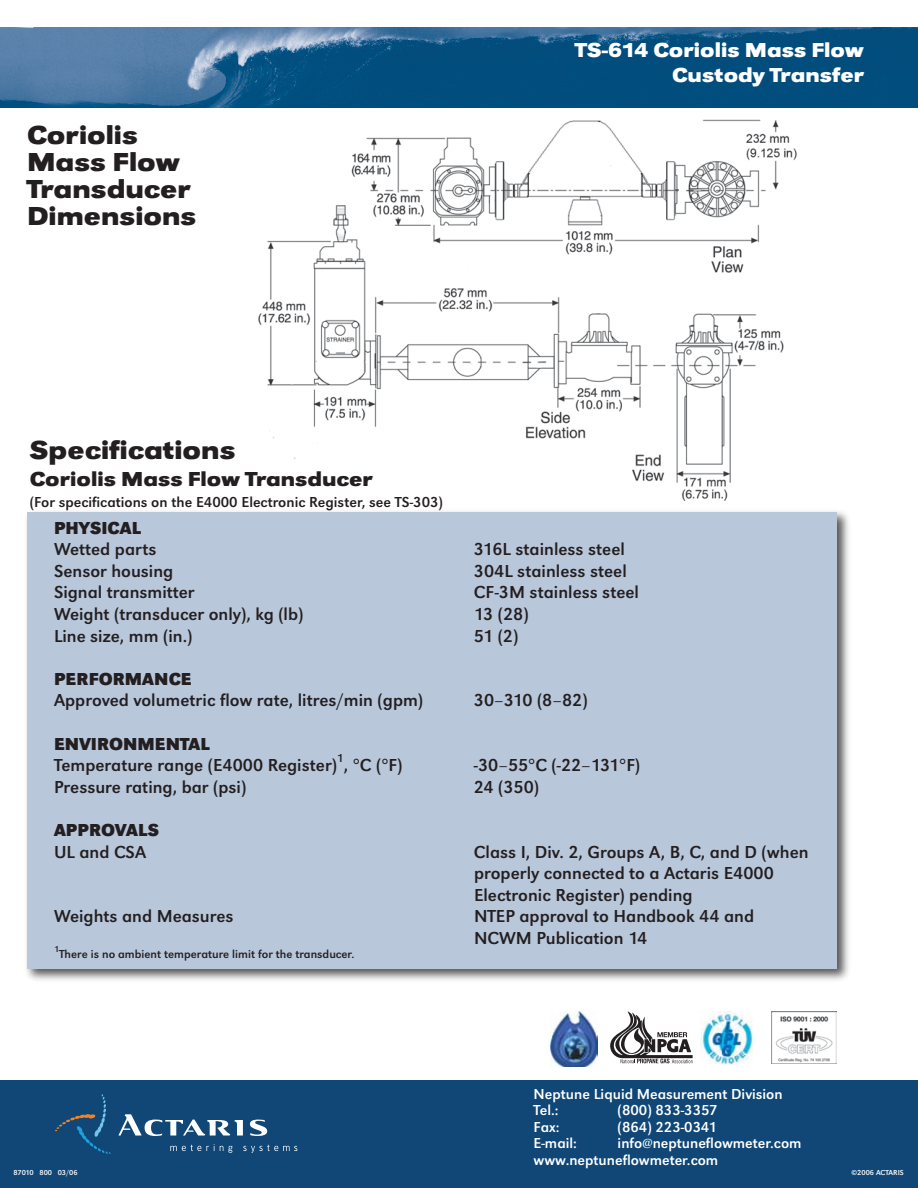
<style>
.page{position:relative;width:918px;height:1188px;background:#fff}
.page>*{position:absolute;margin:0;border:0;box-sizing:border-box;transform-origin:0 0}
.t1{font:27px/27px "URW Grotesk T Bold Extr Wide";color:#231f20}
.t2{font:21px/25.2px "URW Grotesk T Bold Extr Wide";color:#fff;text-align:right}
.t3{font:21px "URW Grotesk T Bold Extr Wide";color:#231f20}
.t4{font:18px/21.6px "URW Grotesk T";color:#231f20}
.t5{font:700 18px "URW Grotesk T";color:#231f20}
.t6{font:15px/16.5px "URW Grotesk T";color:#fff}
.t7{font:15px "URW Grotesk T";color:#231f20}
.t8{font:12px "URW Grotesk T";color:#231f20}
.t9{font:9px "URW Grotesk T";color:#231f20}
.t10{font:7.5px "URW Grotesk T";color:#fff}
</style>
<div class="page">
<img style="left:258px;top:119px;width:539px;height:382px">
<div style="left:0;top:1080px;width:918px;height:108px;background:#104776"></div>
<img style="left:0;top:27px;width:918px;height:81px">
<div style="left:23px;top:509px;width:829px;height:475px;background:#231f20;opacity:.75"></div>
<div style="left:27px;top:512px;width:810px;height:457px;background:#b9c7db"></div>
<svg style="left:55px;top:1094px;width:56px;height:60px"></svg>
<svg style="left:250px;top:1120px;width:17px;height:16px"></svg>
<svg style="left:118px;top:1114px;width:125px;height:22px"></svg>
<svg style="left:170px;top:1144px;width:62px;height:9px"></svg>
<svg style="left:243px;top:1145px;width:54px;height:8px"></svg>
<img style="left:700px;top:1012px;width:53px;height:53px">
<svg style="left:610px;top:1011px;width:83px;height:52px"></svg>
<img style="left:550px;top:1011px;width:48px;height:56px">
<img style="left:772px;top:1012px;width:65px;height:51px">
<h1 class="t1" style="left:27px;top:122px;width:171px">Coriolis<br>Mass Flow<br>Transducer<br>Dimensions</h1>
<h1 class="t1" style="left:30px;top:436px;width:207px">Specifications</h1>
<p class="t3" style="left:30px;top:467px;width:345px">Coriolis Mass Flow Transducer</p>
<p class="t7" style="left:30px;top:494px;width:415px">(For specifications on the E4000 Electronic Register, see TS-303)</p>
<p class="t2" style="left:575px;top:37px;width:290px">TS-614 Coriolis Mass Flow<br>Custody Transfer</p>
<p class="t5" style="left:54px;top:517px;width:89px">PHYSICAL</p>
<p class="t4" style="left:54px;top:538px;width:104px">Wetted parts</p>
<p class="t4" style="left:474px;top:538px;width:152px">316L stainless steel</p>
<p class="t4" style="left:54px;top:560px;width:121px">Sensor housing</p>
<p class="t4" style="left:474px;top:560px;width:154px">304L stainless steel</p>
<p class="t4" style="left:54px;top:582px;width:142px">Signal transmitter</p>
<p class="t4" style="left:474px;top:582px;width:167px">CF-3M stainless steel</p>
<p class="t4" style="left:54px;top:603px;width:251px">Weight (transducer only), kg (lb)</p>
<p class="t4" style="left:474px;top:603px;width:56px">13 (28)</p>
<p class="t4" style="left:54px;top:625px;width:140px">Line size, mm (in.)</p>
<p class="t4" style="left:474px;top:625px;width:46px">51 (2)</p>
<p class="t5" style="left:54px;top:668px;width:139px">PERFORMANCE</p>
<p class="t4" style="left:54px;top:690px;width:371px">Approved volumetric flow rate, litres/min (gpm)</p>
<p class="t4" style="left:474px;top:690px;width:115px">30–310 (8–82)</p>
<p class="t5" style="left:54px;top:733px;width:157px">ENVIRONMENTAL</p>
<p class="t4" style="left:54px;top:754px;width:350px">Temperature range (E4000 Register) , °C (°F)</p>
<p class="t8" style="left:337px;top:751px;width:8px">1</p>
<p class="t4" style="left:474px;top:754px;width:168px">-30–55°C (-22–131°F)</p>
<p class="t4" style="left:54px;top:776px;width:194px">Pressure rating, bar (psi)</p>
<p class="t4" style="left:474px;top:776px;width:67px">24 (350)</p>
<p class="t5" style="left:54px;top:820px;width:107px">APPROVALS</p>
<p class="t4" style="left:54px;top:841px;width:94px">UL and CSA</p>
<p class="t4" style="left:474px;top:841px;width:336px">Class I, Div. 2, Groups A, B, C, and D (when properly connected to a Actaris E4000<br>Electronic Register) pending</p>
<p class="t4" style="left:54px;top:906px;width:181px">Weights and Measures</p>
<p class="t4" style="left:474px;top:906px;width:282px">NTEP approval to Handbook 44 and<br>NCWM Publication 14</p>
<p class="t9" style="left:54px;top:944px;width:7px">1</p>
<p class="t8" style="left:59px;top:948px;width:297px">There is no ambient temperature limit for the transducer.</p>
<p class="t6" style="left:534px;top:1085px;width:251px">Neptune Liquid Measurement Division<br>Tel.:</p>
<p class="t6" style="left:618px;top:1102px;width:101px">(800) 833-3357</p>
<p class="t6" style="left:534px;top:1118px;width:27px">Fax:</p>
<p class="t6" style="left:618px;top:1118px;width:101px">(864) 223-0341</p>
<p class="t6" style="left:534px;top:1135px;width:45px">E-mail:</p>
<p class="t6" style="left:534px;top:1135px;width:269px;text-indent:84px">info@neptuneflowmeter.com www.neptuneflowmeter.com</p>
<p class="t10" style="left:14px;top:1169px;width:66px">87010 800 03/06</p>
<p class="t10" style="left:852px;top:1169px;width:54px">©2006 ACTARIS</p>
</div>
